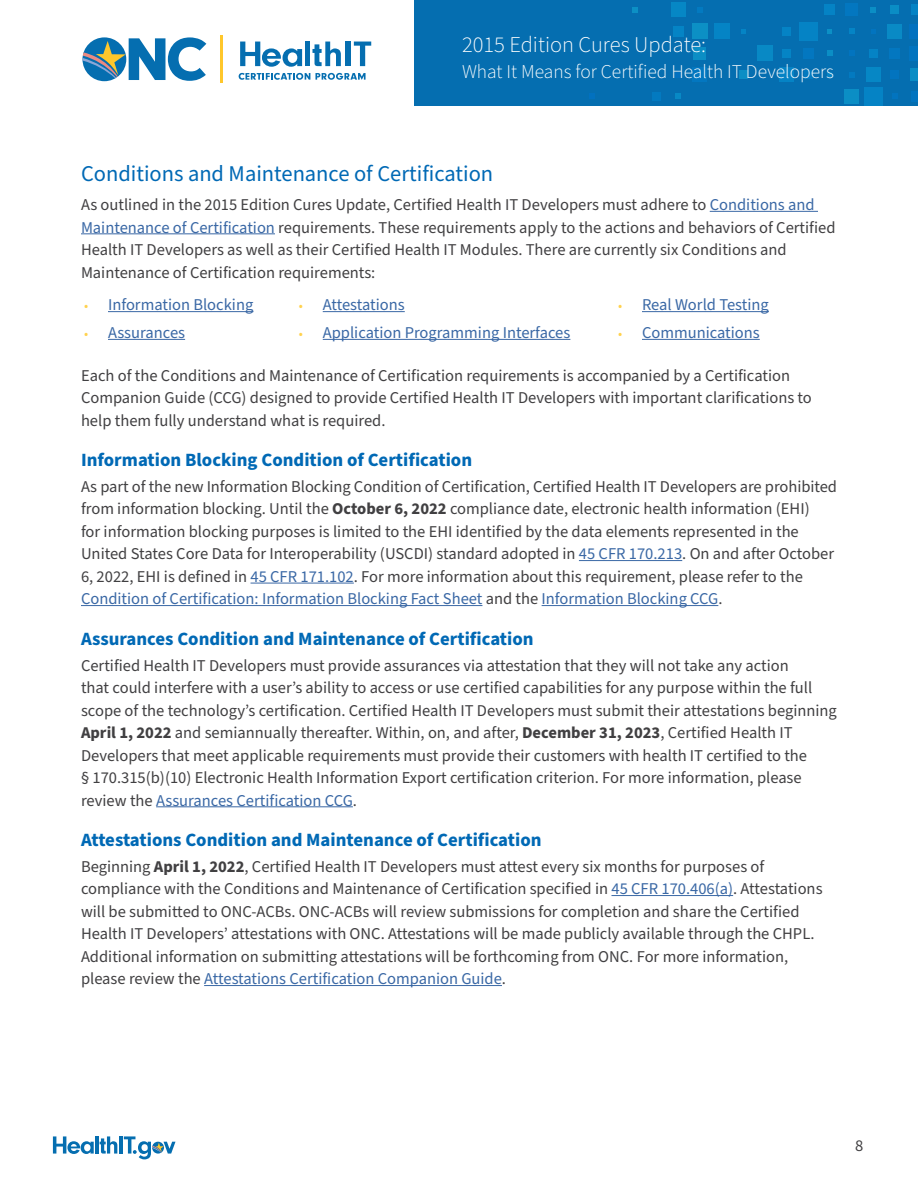
<style>
.page{position:relative;width:918px;height:1188px;background:#fff}
.page>*{position:absolute;margin:0;border:0;box-sizing:border-box;transform-origin:0 0}
.t1{font:22.5px "Source Sans Pro";color:#0069b5}
.t2{font:300 22.5px "Source Sans Pro";color:#fff}
.t3{font:300 19.5px "Source Sans Pro";color:#fff}
.t4{font:700 18.75px "Source Sans Pro";color:#0069b5}
.Body_Text{font:16.5px/22.5px "Source Sans Pro";color:#414042}
.Bullets{font:16.5px "Source Sans Pro";color:#3a68a5}
.s1{color:#3a68a5}
.s2{font-size:13.5px;color:#ffd24e}
.s3{font-weight:700}
</style>
<div class="page">
<div style="left:414px;top:0;width:504px;height:106px;background:#056eb0"></div>
<div style="left:891px;top:5px;width:8px;height:9px;background:#0a8dc5"></div>
<div style="left:782px;top:27px;width:9px;height:9px;background:#0583c5"></div>
<div style="left:891px;top:70px;width:8px;height:9px;background:#0274bf"></div>
<div style="left:869px;top:49px;width:9px;height:8px;background:#0583c5"></div>
<div style="left:804px;top:70px;width:9px;height:9px;background:#037ac0"></div>
<div style="left:782px;top:49px;width:9px;height:8px;background:#0584c5"></div>
<div style="left:739px;top:70px;width:9px;height:9px;background:#0b8ec5"></div>
<div style="left:652px;top:92px;width:9px;height:9px;background:#037ac0"></div>
<svg style="left:871px;top:29px;width:4px;height:5px"></svg>
<svg style="left:828px;top:29px;width:4px;height:5px"></svg>
<svg style="left:741px;top:29px;width:4px;height:5px"></svg>
<svg style="left:828px;top:73px;width:4px;height:4px"></svg>
<div style="left:799px;top:22px;width:19px;height:19px;background:#0583c5"></div>
<div style="left:864px;top:87px;width:19px;height:19px;background:#0583c5"></div>
<div style="left:909px;top:24px;width:9px;height:15px;background:#0271bf"></div>
<div style="left:888px;top:24px;width:14px;height:15px;background:#098ac5"></div>
<div style="left:909px;top:46px;width:9px;height:14px;background:#0274bf"></div>
<div style="left:866px;top:68px;width:14px;height:14px;background:#0687c5"></div>
<div style="left:844px;top:89px;width:15px;height:15px;background:#0b8ec5"></div>
<div style="left:779px;top:68px;width:15px;height:14px;background:#0583c5"></div>
<div style="left:671px;top:3px;width:15px;height:14px;background:#0687c5"></div>
<div style="left:693px;top:68px;width:14px;height:14px;background:#0377c0"></div>
<div style="left:714px;top:24px;width:16px;height:15px;background:#0584c5"></div>
<div style="left:757px;top:45px;width:16px;height:16px;background:#0889c5"></div>
<div style="left:692px;top:24px;width:16px;height:15px;background:#0c90c5"></div>
<div style="left:912px;top:5px;width:6px;height:10px;background:#0583c5"></div>
<div style="left:825px;top:5px;width:10px;height:10px;background:#0583c5"></div>
<div style="left:912px;top:91px;width:6px;height:10px;background:#0274bf"></div>
<div style="left:890px;top:48px;width:10px;height:10px;background:#0377c0"></div>
<div style="left:803px;top:48px;width:10px;height:10px;background:#0377c0"></div>
<div style="left:673px;top:26px;width:10px;height:11px;background:#0584c5"></div>
<div style="left:845px;top:3px;width:13px;height:13px;background:#0377c0"></div>
<div style="left:910px;top:68px;width:8px;height:13px;background:#0a8dc5"></div>
<div style="left:693px;top:47px;width:13px;height:13px;background:#0b8ec5"></div>
<svg style="left:870px;top:7px;width:6px;height:6px"></svg>
<svg style="left:849px;top:29px;width:5px;height:5px"></svg>
<svg style="left:892px;top:94px;width:6px;height:5px"></svg>
<svg style="left:849px;top:50px;width:5px;height:6px"></svg>
<svg style="left:849px;top:72px;width:5px;height:6px"></svg>
<svg style="left:827px;top:50px;width:6px;height:6px"></svg>
<svg style="left:697px;top:7px;width:6px;height:6px"></svg>
<svg style="left:632px;top:7px;width:6px;height:6px"></svg>
<svg style="left:675px;top:72px;width:6px;height:6px"></svg>
<svg style="left:675px;top:94px;width:6px;height:5px"></svg>
<svg style="left:589px;top:94px;width:6px;height:5px"></svg>
<svg style="left:53px;top:1136px;width:41px;height:18px"></svg>
<hr style="left:95px;top:1136px;width:4px;height:18px;background:#056eb0">
<svg style="left:100px;top:1136px;width:17px;height:18px"></svg>
<hr style="left:119px;top:1136px;width:4px;height:18px;background:#056eb0">
<svg style="left:124px;top:1136px;width:52px;height:23px"></svg>
<svg style="left:240px;top:42px;width:62px;height:25px"></svg>
<hr style="left:305px;top:42px;width:4px;height:24px;background:#056eb0">
<svg style="left:312px;top:42px;width:29px;height:24px"></svg>
<div style="left:346px;top:42px;width:5px;height:24px;background:#056eb0"></div>
<svg style="left:354px;top:42px;width:17px;height:24px"></svg>
<svg style="left:239px;top:73px;width:127px;height:7px"></svg>
<svg style="left:83px;top:37px;width:123px;height:44px"></svg>
<hr style="left:221px;top:35px;width:2px;height:48px;background:#ffc72b">
<hr style="left:710px;top:211px;width:108px;height:1px;background:#3a68a5">
<hr style="left:81px;top:233px;width:194px;height:1px;background:#3a68a5">
<hr style="left:108px;top:311px;width:145px;height:1px;background:#3a68a5">
<hr style="left:108px;top:339px;width:77px;height:1px;background:#3a68a5">
<hr style="left:323px;top:311px;width:82px;height:1px;background:#3a68a5">
<hr style="left:323px;top:339px;width:247px;height:1px;background:#3a68a5">
<hr style="left:642px;top:311px;width:127px;height:1px;background:#3a68a5">
<hr style="left:642px;top:339px;width:118px;height:1px;background:#3a68a5">
<hr style="left:579px;top:560px;width:103px;height:1px;background:#3a68a5">
<hr style="left:251px;top:583px;width:103px;height:1px;background:#3a68a5">
<hr style="left:81px;top:605px;width:401px;height:1px;background:#3a68a5">
<hr style="left:542px;top:605px;width:176px;height:1px;background:#3a68a5">
<hr style="left:156px;top:806px;width:197px;height:1px;background:#3a68a5">
<hr style="left:611px;top:895px;width:122px;height:1px;background:#3a68a5">
<hr style="left:204px;top:985px;width:298px;height:1px;background:#3a68a5">
<h1 class="t2" style="left:462px;top:30px;width:246px">2015 Edition Cures Update:</h1>
<p class="t3" style="left:462px;top:58px;width:374px">What It Means for Certified Health IT Developers</p>
<h2 class="t1" style="left:81px;top:158px;width:414px">Conditions and Maintenance of Certification</h2>
<p class="Body_Text" style="left:81px;top:194px;width:756px">As outlined in the 2015 Edition Cures Update, Certified Health IT Developers must adhere to <span class="s1">Conditions and Maintenance of Certification</span> requirements. These requirements apply to the actions and behaviors of Certified Health IT Developers as well as their Certified Health IT Modules. There are currently six Conditions and Maintenance of Certification requirements:</p>
<p class="Bullets" style="left:84px;top:294px;width:171px"><span class="s2">•</span> Information Blocking</p>
<p class="Bullets" style="left:84px;top:322px;width:103px"><span class="s2">•</span> Assurances</p>
<p class="Bullets" style="left:618px;top:294px;width:152px"><span class="s2">•</span> Real World Testing</p>
<p class="Bullets" style="left:618px;top:322px;width:143px"><span class="s2">•</span> Communications</p>
<p class="Body_Text" style="left:81px;top:364px;width:732px">Each of the Conditions and Maintenance of Certification requirements is accompanied by a Certification<br>Companion Guide (CCG) designed to provide Certified Health IT Developers with important clarifications to help them fully understand what is required.</p>
<h3 class="t4" style="left:81px;top:447px;width:393px">Information Blocking Condition of Certification</h3>
<p class="Body_Text" style="left:81px;top:476px;width:758px">As part of the new Information Blocking Condition of Certification, Certified Health IT Developers are prohibited from information blocking. Until the <span class="s3">October 6, 2022</span> compliance date, electronic health information (EHI)<br>for information blocking purposes is limited to the EHI identified by the data elements represented in the United States Core Data for Interoperability (USCDI) standard adopted in <span class="s1">45 CFR 170.213</span>. On and after October 6, 2022, EHI is defined in <span class="s1">45 CFR 171.102</span>. For more information about this requirement, please refer to the <span class="s1">Condition of Certification: Information Blocking Fact Sheet</span> and the <span class="s1">Information Blocking CCG</span>.</p>
<h3 class="t4" style="left:81px;top:626px;width:454px">Assurances Condition and Maintenance of Certification</h3>
<p class="Body_Text" style="left:81px;top:654px;width:757px">Certified Health IT Developers must provide assurances via attestation that they will not take any action<br>that could interfere with a user’s ability to access or use certified capabilities for any purpose within the full scope of the technology’s certification. Certified Health IT Developers must submit their attestations beginning <span class="s3">April 1, 2022</span> and semiannually thereafter. Within, on, and after, <span class="s3">December 31, 2023</span>, Certified Health IT Developers that meet applicable requirements must provide their customers with health IT certified to the<br>§ 170.315(b)(10) Electronic Health Information Export certification criterion. For more information, please review the <span class="s1">Assurances Certification CCG</span>.</p>
<h3 class="t4" style="left:81px;top:827px;width:462px">Attestations Condition and Maintenance of Certification</h3>
<p class="Body_Text" style="left:81px;top:856px;width:743px">Beginning <span class="s3">April 1, 2022</span>, Certified Health IT Developers must attest every six months for purposes of compliance with the Conditions and Maintenance of Certification specified in <span class="s1">45 CFR 170.406(a)</span>. Attestations will be submitted to ONC-ACBs. ONC-ACBs will review submissions for completion and share the Certified Health IT Developers’ attestations with ONC. Attestations will be made publicly available through the CHPL.<br>Additional information on submitting attestations will be forthcoming from ONC. For more information, please review the <span class="s1">Attestations Certification Companion Guide</span>.</p>
<p class="Bullets" style="left:299px;top:294px;width:108px"><span class="s2">•</span> Attestations</p>
<p class="Bullets" style="left:299px;top:322px;width:273px"><span class="s2">•</span> Application Programming Interfaces</p>
<p class="Body_Text" style="left:855px;top:1135px;width:10px">8</p>
</div>
